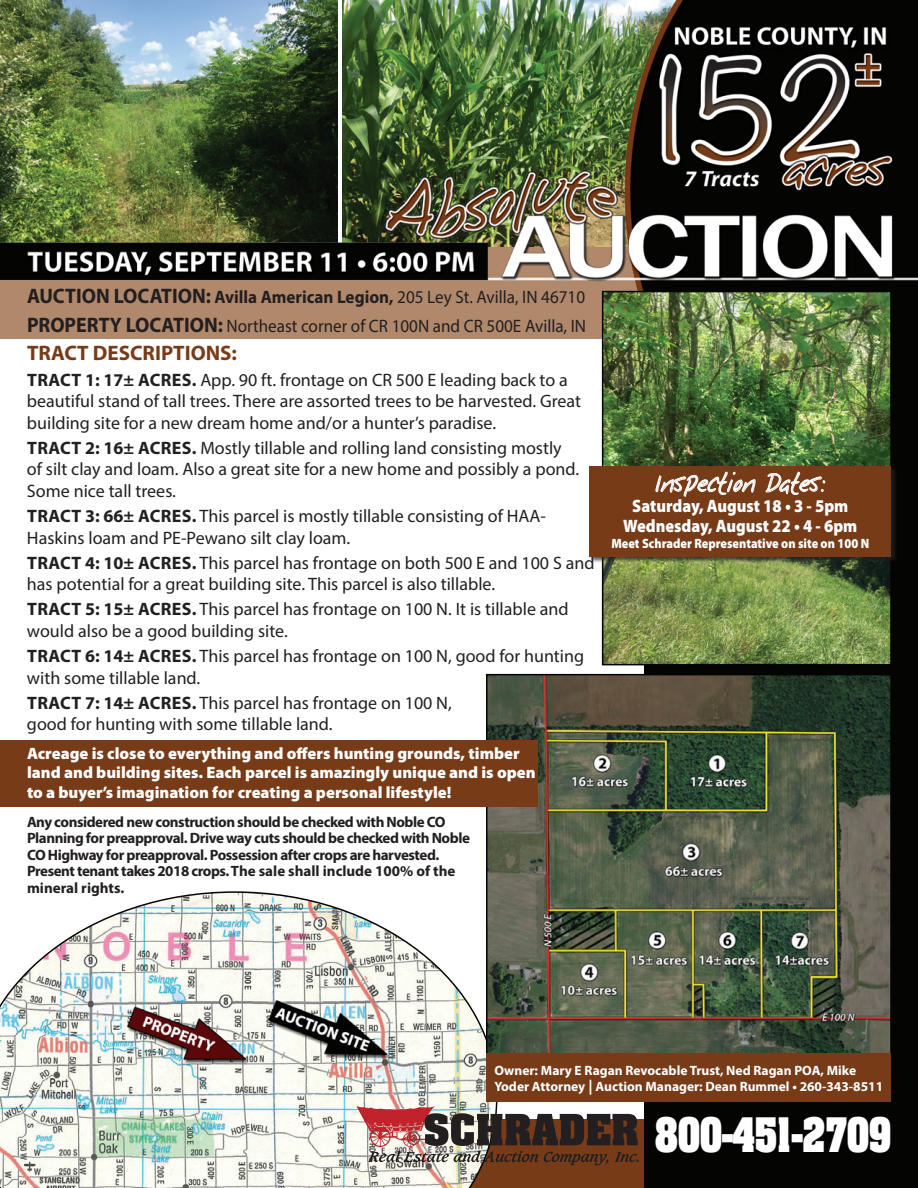
<style>
.page{position:relative;width:918px;height:1188px;background:#fff}
.page>*{position:absolute;margin:0;border:0;box-sizing:border-box;transform-origin:0 0}
.t1{font:700 40.5px "Aachen";color:#fff;scale:.8 1}
.t2{font:24px "Notepad";color:#fff;scale:.9 1}
.t3{font:700 21px "Myriad Pro";color:#773b18}
.t4{font:18px/21.6px "Myriad Pro";color:#231f20}
.t5{font:18px/28.7px "Myriad Pro";color:#231f20;scale:.95 1}
.t6{font:900 18px/19.5px "Myriad Pro";color:#fff;text-align:center;scale:.9 1}
.t7{font:900 16.5px/19.5px "Myriad Pro";color:#fff}
.t8{font:700 15px/16.5px "Myriad Pro";letter-spacing:-.03em;color:#231f20}
.t9{font:700 13.5px/16.5px "Myriad Pro";color:#fff}
.t10{font:900 13.5px "Myriad Pro";color:#fff;scale:.9 1}
.s1{font-weight:700;font-size:21px}
.s2{font-weight:700}
.s3{font-size:15px}
</style>
<div class="page">
<div style="left:0;top:1120px;width:653px;height:68px;background:#773b18"></div>
<img style="left:0;top:891px;width:498px;height:297px">
<div style="left:0;top:244px;width:653px;height:95px;background:#b0886c"></div>
<div style="left:645px;top:288px;width:273px;height:900px;background:#040503"></div>
<img style="left:0;top:0;width:918px;height:308px">
<img style="left:605px;top:294px;width:284px;height:172px">
<div style="left:602px;top:291px;width:290px;height:184px;border:2px solid #040503"></div>
<img style="left:605px;top:564px;width:284px;height:98px">
<div style="left:602px;top:482px;width:290px;height:183px;border:2px solid #040503"></div>
<img style="left:489px;top:677px;width:400px;height:377px">
<svg style="left:356px;top:1106px;width:283px;height:60px"></svg>
<div style="left:0;top:740px;width:538px;height:67px;background:#773b18"></div>
<div style="left:590px;top:466px;width:308px;height:98px;background:#231f20;opacity:.75"></div>
<div style="left:590px;top:467px;width:301px;height:90px;background:#773b18"></div>
<svg style="left:655px;top:472px;width:101px;height:25px"></svg>
<svg style="left:765px;top:472px;width:60px;height:23px"></svg>
<div style="left:486px;top:1054px;width:405px;height:48px;background:#773b18"></div>
<p class="t5" style="left:27px;top:282px;width:590px"><span class="s1">AUCTION LOCATION:</span> <span class="s2">Avilla American Legion,</span> 205 Ley St. Avilla, IN 46710<br><span class="s1">PROPERTY LOCATION:</span> Northeast corner of CR 100N and CR 500E Avilla, IN</p>
<p class="t3" style="left:27px;top:340px;width:212px">TRACT DESCRIPTIONS:</p>
<p class="t4" style="left:27px;top:368px;width:556px"><span class="s2">TRACT 1: 17± ACRES.</span> App. 90 ft. frontage on CR 500 E leading back to a beautiful stand of tall trees. There are assorted trees to be harvested. Great building site for a new dream home and/or a hunter’s paradise.</p>
<p class="t4" style="left:27px;top:437px;width:554px"><span class="s2">TRACT 2: 16± ACRES.</span> Mostly tillable and rolling land consisting mostly of silt clay and loam. Also a great site for a new home and possibly a pond.<br>Some nice tall trees.</p>
<p class="t4" style="left:27px;top:505px;width:521px"><span class="s2">TRACT 3: 66± ACRES.</span> This parcel is mostly tillable consisting of HAA-<br>Haskins loam and PE-Pewano silt clay loam.</p>
<p class="t4" style="left:27px;top:552px;width:569px"><span class="s2">TRACT 4: 10± ACRES.</span> This parcel has frontage on both 500 E and 100 S and has potential for a great building site. This parcel is also tillable.</p>
<p class="t4" style="left:27px;top:598px;width:543px"><span class="s2">TRACT 5: 15± ACRES.</span> This parcel has frontage on 100 N. It is tillable and would also be a good building site.</p>
<p class="t4" style="left:27px;top:645px;width:559px"><span class="s2">TRACT 6: 14± ACRES.</span> This parcel has frontage on 100 N, good for hunting with some tillable land.</p>
<p class="t4" style="left:27px;top:692px;width:426px"><span class="s2">TRACT 7: 14± ACRES.</span> This parcel has frontage on 100 N, good for hunting with some tillable land.</p>
<p class="t7" style="left:27px;top:743px;width:510px">Acreage is close to everything and offers hunting grounds, timber land and building sites. Each parcel is amazingly unique and is open to a buyer’s imagination for creating a personal lifestyle!</p>
<p class="t8" style="left:27px;top:813px;width:444px">Any considered new construction should be checked with Noble CO Planning for preapproval. Drive way cuts should be checked with Noble CO Highway for preapproval. Possession after crops are harvested.<br>Present tenant takes 2018 crops. The sale shall include 100% of the mineral rights.</p>
<h2 class="t2" style="left:656px;top:472px;width:189px">Inspection Dates:</h2>
<p class="t6" style="left:623px;top:496px;width:262px">Saturday, August 18 • 3 - 5pm<br>Wednesday, August 22 • 4 - 6pm</p>
<p class="t10" style="left:611px;top:535px;width:288px">Meet Schrader Representative on site on 100 N</p>
<p class="t9" style="left:494px;top:1062px;width:390px">Owner: Mary E Ragan Revocable Trust, Ned Ragan POA, Mike<br>Yoder Attorney <span class="s3">|</span> Auction Manager: Dean Rummel • 260-343-8511</p>
<h1 class="t1" style="left:655px;top:1106px;width:297px">800-451-2709</h1>
</div>
